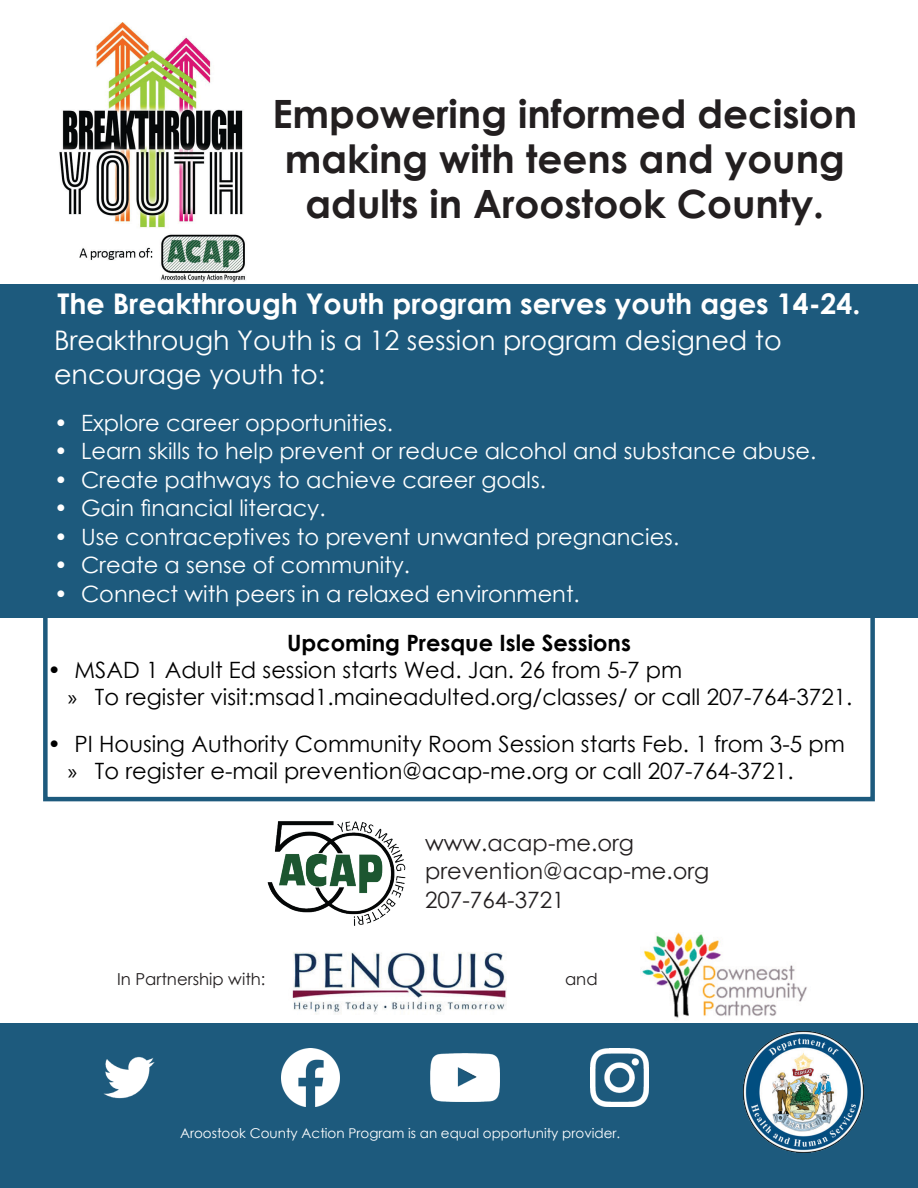
<style>
.page{position:relative;width:918px;height:1188px;background:#fff}
.page>*{position:absolute;margin:0;border:0;box-sizing:border-box;transform-origin:0 0}
.t1{font:700 39px/45px "Century Gothic";color:#231f20;text-align:center}
.t2{font:700 28.5px "Century Gothic";color:#fff}
.t3{font:27px/34.2px "Century Gothic";color:#fff}
.t4{font:22.5px "Century Gothic";color:#fff}
.t5{font:22.5px/27px "Century Gothic";color:#000}
.t6{font:22.5px/28.5px "Century Gothic";color:#231f20}
.t7{font:700 22.5px "Century Gothic";color:#000}
.t8{font:16.5px "Century Gothic";color:#231f20}
.t9{font:13.5px "Century Gothic";color:#fff}
.s1{font-family:"Myriad Pro"}
</style>
<div class="page">
<div style="left:43px;top:611px;width:832px;height:190px;border:4px solid #1d5a7d"></div>
<div style="left:0;top:1024px;width:918px;height:164px;background:#1d5a7d"></div>
<div style="left:0;top:284px;width:918px;height:333px;background:#1d5a7d"></div>
<img style="left:59px;top:22px;width:186px;height:260px">
<img style="left:267px;top:821px;width:139px;height:105px">
<img style="left:292px;top:952px;width:215px;height:62px">
<img style="left:642px;top:932px;width:165px;height:86px">
<img style="left:743px;top:1032px;width:121px;height:121px">
<img style="left:103px;top:1056px;width:52px;height:43px">
<img style="left:281px;top:1049px;width:58px;height:58px">
<img style="left:590px;top:1049px;width:59px;height:58px">
<img style="left:430px;top:1053px;width:69px;height:49px">
<h1 class="t1" style="left:272px;top:90px;width:587px">Empowering informed decision making with teens and young adults in Aroostook County.</h1>
<p class="t2" style="left:57px;top:282px;width:805px">The Breakthrough Youth program serves youth ages 14-24.</p>
<p class="t3" style="left:54px;top:323px;width:729px">Breakthrough Youth is a 12 session program designed to encourage youth to:</p>
<p class="t4" style="left:54px;top:407px;width:341px">• Explore career opportunities.</p>
<p class="t4" style="left:54px;top:436px;width:764px">• Learn skills to help prevent or reduce alcohol and substance abuse.</p>
<p class="t4" style="left:54px;top:464px;width:494px">• Create pathways to achieve career goals.</p>
<p class="t4" style="left:54px;top:493px;width:273px">• Gain financial literacy.</p>
<p class="t4" style="left:54px;top:521px;width:627px">• Use contraceptives to prevent unwanted pregnancies.</p>
<p class="t4" style="left:54px;top:550px;width:358px">• Create a sense of community.</p>
<p class="t4" style="left:54px;top:578px;width:527px">• Connect with peers in a relaxed environment.</p>
<p class="t7" style="left:287px;top:626px;width:345px">Upcoming Presque Isle Sessions</p>
<p class="t5" style="left:68px;top:656px;width:786px;text-indent:-20px">• MSAD 1 Adult Ed session starts Wed. Jan. 26 from 5-7 pm<br><span class="s1">»</span> To register visit:msad1.maineadulted.org/classes/ or call 207-764-3721.</p>
<p class="t5" style="left:68px;top:730px;width:779px;text-indent:-20px">• PI Housing Authority Community Room Session starts Feb. 1 from 3-5 pm <span class="s1">»</span> To register e-mail prevention@acap-me.org or call 207-764-3721.</p>
<p class="t6" style="left:425px;top:828px;width:286px">www.acap-me.org prevention@acap-me.org<br>207-764-3721</p>
<p class="t8" style="left:117px;top:968px;width:150px">In Partnership with:</p>
<p class="t8" style="left:565px;top:968px;width:34px">and</p>
<p class="t9" style="left:180px;top:1124px;width:442px">Aroostook County Action Program is an equal opportunity provider.</p>
</div>
